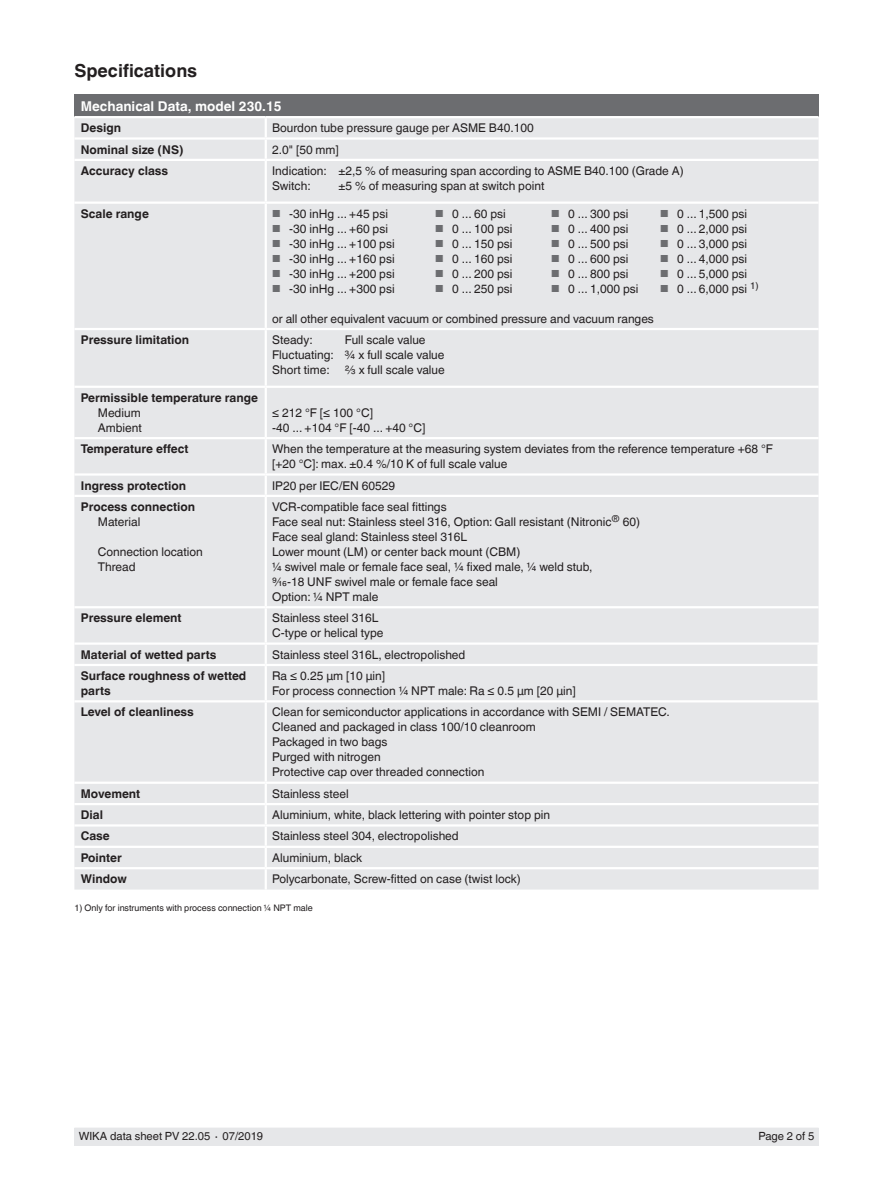
<style>
.page{position:relative;width:893px;height:1188px;background:#fff}
.page>*{position:absolute;margin:0;border:0;box-sizing:border-box;transform-origin:0 0}
.t1{font:700 18px "Helvetica World";color:#231f20}
.t2{font:700 13.5px "Helvetica World";color:#fff}
.t3{font:12px/15px "Helvetica World";color:#231f20}
.t4{font:700 12px/15px "Helvetica World";color:#231f20}
.t5{font:11.25px "Helvetica World";color:#231f20}
.t6{font:9px "Helvetica World";color:#231f20}
.s1{font-size:10.2px;color:#6c6d70}
</style>
<div class="page">
<div style="left:74px;top:1128px;width:745px;height:17px;background:#e6e7e9"></div>
<div style="left:74px;top:95px;width:745px;height:22px;background:#6c6d70"></div>
<div style="left:74px;top:118px;width:745px;height:772px;background:#e6e7e9"></div>
<hr style="left:817px;top:645px;width:3px;height:19px;background:#fff">
<hr style="left:817px;top:666px;width:3px;height:34px;background:#fff">
<hr style="left:74px;top:867px;width:192px;height:2px;background:#fff">
<hr style="left:266px;top:867px;width:553px;height:2px;background:#fff">
<hr style="left:74px;top:116px;width:192px;height:2px;background:#fff">
<hr style="left:266px;top:116px;width:553px;height:2px;background:#fff">
<hr style="left:265px;top:204px;width:2px;height:124px;background:#fff">
<hr style="left:265px;top:330px;width:2px;height:56px;background:#fff">
<hr style="left:265px;top:702px;width:2px;height:80px;background:#fff">
<hr style="left:266px;top:159px;width:553px;height:2px;background:#fff">
<hr style="left:265px;top:161px;width:2px;height:41px;background:#fff">
<hr style="left:266px;top:202px;width:553px;height:2px;background:#fff">
<hr style="left:266px;top:328px;width:553px;height:2px;background:#fff">
<hr style="left:266px;top:437px;width:553px;height:2px;background:#fff">
<hr style="left:265px;top:439px;width:2px;height:34px;background:#fff">
<hr style="left:266px;top:473px;width:553px;height:3px;background:#fff">
<svg style="left:265px;top:476px;width:2px;height:19px"></svg>
<hr style="left:266px;top:386px;width:553px;height:2px;background:#fff">
<hr style="left:265px;top:388px;width:2px;height:49px;background:#fff">
<hr style="left:266px;top:495px;width:553px;height:2px;background:#fff">
<hr style="left:265px;top:497px;width:2px;height:109px;background:#fff">
<hr style="left:266px;top:606px;width:553px;height:2px;background:#fff">
<hr style="left:265px;top:608px;width:2px;height:34px;background:#fff">
<hr style="left:266px;top:782px;width:553px;height:2px;background:#fff">
<hr style="left:266px;top:803px;width:553px;height:2px;background:#fff">
<hr style="left:266px;top:824px;width:553px;height:3px;background:#fff">
<hr style="left:266px;top:846px;width:553px;height:2px;background:#fff">
<svg style="left:265px;top:784px;width:2px;height:83px"></svg>
<hr style="left:265px;top:869px;width:2px;height:21px;background:#fff">
<hr style="left:74px;top:137px;width:192px;height:3px;background:#fff">
<hr style="left:266px;top:137px;width:553px;height:3px;background:#fff">
<svg style="left:265px;top:118px;width:2px;height:41px"></svg>
<hr style="left:74px;top:159px;width:192px;height:2px;background:#fff">
<hr style="left:74px;top:202px;width:192px;height:2px;background:#fff">
<hr style="left:74px;top:328px;width:192px;height:2px;background:#fff">
<hr style="left:74px;top:386px;width:192px;height:2px;background:#fff">
<hr style="left:74px;top:437px;width:192px;height:2px;background:#fff">
<hr style="left:74px;top:473px;width:192px;height:3px;background:#fff">
<hr style="left:74px;top:495px;width:192px;height:2px;background:#fff">
<hr style="left:74px;top:606px;width:192px;height:2px;background:#fff">
<hr style="left:74px;top:642px;width:192px;height:3px;background:#fff">
<hr style="left:74px;top:664px;width:192px;height:2px;background:#fff">
<hr style="left:74px;top:700px;width:192px;height:2px;background:#fff">
<hr style="left:74px;top:782px;width:192px;height:2px;background:#fff">
<hr style="left:74px;top:803px;width:192px;height:2px;background:#fff">
<hr style="left:74px;top:824px;width:192px;height:3px;background:#fff">
<hr style="left:74px;top:846px;width:192px;height:2px;background:#fff">
<hr style="left:266px;top:642px;width:554px;height:3px;background:#fff">
<svg style="left:265px;top:645px;width:2px;height:19px"></svg>
<hr style="left:266px;top:664px;width:554px;height:2px;background:#fff">
<hr style="left:265px;top:666px;width:2px;height:34px;background:#fff">
<hr style="left:266px;top:700px;width:554px;height:2px;background:#fff">
<h1 class="t1" style="left:74px;top:60px;width:124px">Specifications</h1>
<p class="t2" style="left:81px;top:98px;width:202px">Mechanical Data, model 230.15</p>
<p class="t4" style="left:81px;top:120px;width:42px">Design</p>
<p class="t3" style="left:272px;top:120px;width:263px">Bourdon tube pressure gauge per ASME B40.100</p>
<p class="t4" style="left:81px;top:142px;width:104px">Nominal size (NS)</p>
<p class="t3" style="left:272px;top:142px;width:68px">2.0" [50 mm]</p>
<p class="t4" style="left:81px;top:163px;width:89px">Accuracy class</p>
<p class="t3" style="left:272px;top:163px;width:413px">Indication: ±2,5 % of measuring span according to ASME B40.100 (Grade A)<br>Switch:</p>
<p class="t3" style="left:339px;top:178px;width:207px">±5 % of measuring span at switch point</p>
<p class="t4" style="left:81px;top:206px;width:70px">Scale range</p>
<p class="t3" style="left:272px;top:206px;width:117px"><span class="s1">■</span> -30 inHg ... +45 psi</p>
<p class="t3" style="left:435px;top:206px;width:72px"><span class="s1">■</span> 0 ... 60 psi</p>
<p class="t3" style="left:551px;top:206px;width:79px"><span class="s1">■</span> 0 ... 300 psi</p>
<p class="t3" style="left:660px;top:206px;width:89px"><span class="s1">■</span> 0 ... 1,500 psi</p>
<p class="t3" style="left:272px;top:221px;width:117px"><span class="s1">■</span> -30 inHg ... +60 psi</p>
<p class="t3" style="left:435px;top:221px;width:79px"><span class="s1">■</span> 0 ... 100 psi</p>
<p class="t3" style="left:551px;top:221px;width:79px"><span class="s1">■</span> 0 ... 400 psi</p>
<p class="t3" style="left:660px;top:221px;width:89px"><span class="s1">■</span> 0 ... 2,000 psi</p>
<p class="t3" style="left:272px;top:236px;width:124px"><span class="s1">■</span> -30 inHg ... +100 psi</p>
<p class="t3" style="left:435px;top:236px;width:79px"><span class="s1">■</span> 0 ... 150 psi</p>
<p class="t3" style="left:551px;top:236px;width:79px"><span class="s1">■</span> 0 ... 500 psi</p>
<p class="t3" style="left:660px;top:236px;width:89px"><span class="s1">■</span> 0 ... 3,000 psi</p>
<p class="t3" style="left:272px;top:251px;width:124px"><span class="s1">■</span> -30 inHg ... +160 psi</p>
<p class="t3" style="left:435px;top:251px;width:79px"><span class="s1">■</span> 0 ... 160 psi</p>
<p class="t3" style="left:551px;top:251px;width:79px"><span class="s1">■</span> 0 ... 600 psi</p>
<p class="t3" style="left:660px;top:251px;width:89px"><span class="s1">■</span> 0 ... 4,000 psi</p>
<p class="t3" style="left:272px;top:266px;width:124px"><span class="s1">■</span> -30 inHg ... +200 psi</p>
<p class="t3" style="left:435px;top:266px;width:79px"><span class="s1">■</span> 0 ... 200 psi</p>
<p class="t3" style="left:551px;top:266px;width:79px"><span class="s1">■</span> 0 ... 800 psi</p>
<p class="t3" style="left:660px;top:266px;width:89px"><span class="s1">■</span> 0 ... 5,000 psi</p>
<p class="t3" style="left:272px;top:281px;width:124px"><span class="s1">■</span> -30 inHg ... +300 psi</p>
<p class="t3" style="left:435px;top:281px;width:79px"><span class="s1">■</span> 0 ... 250 psi</p>
<p class="t3" style="left:551px;top:281px;width:89px"><span class="s1">■</span> 0 ... 1,000 psi</p>
<p class="t3" style="left:660px;top:281px;width:100px"><span class="s1">■</span> 0 ... 6,000 psi <sup>1)</sup></p>
<p class="t3" style="left:272px;top:311px;width:383px">or all other equivalent vacuum or combined pressure and vacuum ranges</p>
<p class="t4" style="left:81px;top:332px;width:110px">Pressure limitation</p>
<p class="t3" style="left:272px;top:332px;width:42px">Steady:</p>
<p class="t3" style="left:272px;top:332px;width:174px;text-indent:73px">Full scale value<br>Fluctuating: ¾ x full scale value<br>Short time:</p>
<p class="t3" style="left:345px;top:362px;width:101px">2/3 x full scale value</p>
<p class="t4" style="left:81px;top:390px;width:179px">Permissible temperature range</p>
<p class="t3" style="left:98px;top:405px;width:45px">Medium<br>Ambient</p>
<p class="t3" style="left:272px;top:405px;width:155px">≤ 212 °F [≤ 100 °C]<br>-40 ... +104 °F [-40 ... +40 °C]</p>
<p class="t4" style="left:81px;top:441px;width:109px">Temperature effect</p>
<p class="t3" style="left:272px;top:441px;width:502px">When the temperature at the measuring system deviates from the reference temperature +68 °F [+20 °C]: max. ±0.4 %/10 K of full scale value</p>
<p class="t4" style="left:81px;top:478px;width:107px">Ingress protection</p>
<p class="t3" style="left:272px;top:478px;width:125px">IP20 per IEC/EN 60529</p>
<p class="t4" style="left:81px;top:499px;width:116px">Process connection</p>
<p class="t3" style="left:98px;top:514px;width:44px">Material</p>
<p class="t3" style="left:98px;top:544px;width:107px">Connection location<br>Thread</p>
<p class="t3" style="left:272px;top:499px;width:369px">VCR-compatible face seal fittings<br>Face seal nut: Stainless steel 316, Option: Gall resistant (Nitronic<sup>®</sup> 60)<br>Face seal gland: Stainless steel 316L<br>Lower mount (LM) or center back mount (CBM)<br>¼ swivel male or female face seal, ¼ fixed male, ¼ weld stub,<br>9/16-18 UNF swivel male or female face seal<br>Option: ¼ NPT male</p>
<p class="t4" style="left:81px;top:611px;width:102px">Pressure element</p>
<p class="t3" style="left:272px;top:611px;width:113px">Stainless steel 316L<br>C-type or helical type</p>
<p class="t4" style="left:81px;top:647px;width:137px">Material of wetted parts</p>
<p class="t3" style="left:272px;top:647px;width:195px">Stainless steel 316L, electropolished</p>
<p class="t4" style="left:81px;top:668px;width:167px">Surface roughness of wetted parts</p>
<p class="t3" style="left:272px;top:668px;width:305px">Ra ≤ 0.25 μm [10 μin]<br>For process connection ¼ NPT male: Ra ≤ 0.5 μm [20 μin]</p>
<p class="t4" style="left:81px;top:705px;width:115px">Level of cleanliness</p>
<p class="t3" style="left:272px;top:705px;width:399px">Clean for semiconductor applications in accordance with SEMI / SEMATEC.<br>Cleaned and packaged in class 100/10 cleanroom<br>Packaged in two bags<br>Purged with nitrogen<br>Protective cap over threaded connection</p>
<p class="t4" style="left:81px;top:786px;width:61px">Movement</p>
<p class="t3" style="left:272px;top:786px;width:78px">Stainless steel</p>
<p class="t4" style="left:81px;top:807px;width:24px">Dial</p>
<p class="t3" style="left:272px;top:807px;width:279px">Aluminium, white, black lettering with pointer stop pin</p>
<p class="t4" style="left:81px;top:829px;width:30px">Case</p>
<p class="t3" style="left:272px;top:829px;width:188px">Stainless steel 304, electropolished</p>
<p class="t4" style="left:81px;top:850px;width:43px">Pointer</p>
<p class="t3" style="left:272px;top:850px;width:92px">Aluminium, black</p>
<p class="t4" style="left:81px;top:872px;width:48px">Window</p>
<p class="t3" style="left:272px;top:872px;width:250px">Polycarbonate, Screw-fitted on case (twist lock)</p>
<p class="t6" style="left:74px;top:902px;width:240px">1) Only for instruments with process connection ¼ NPT male</p>
<p class="t5" style="left:79px;top:1130px;width:186px">WIKA data sheet PV 22.05 ∙ 07/2019</p>
<p class="t5" style="left:759px;top:1130px;width:57px">Page 2 of 5</p>
</div>
